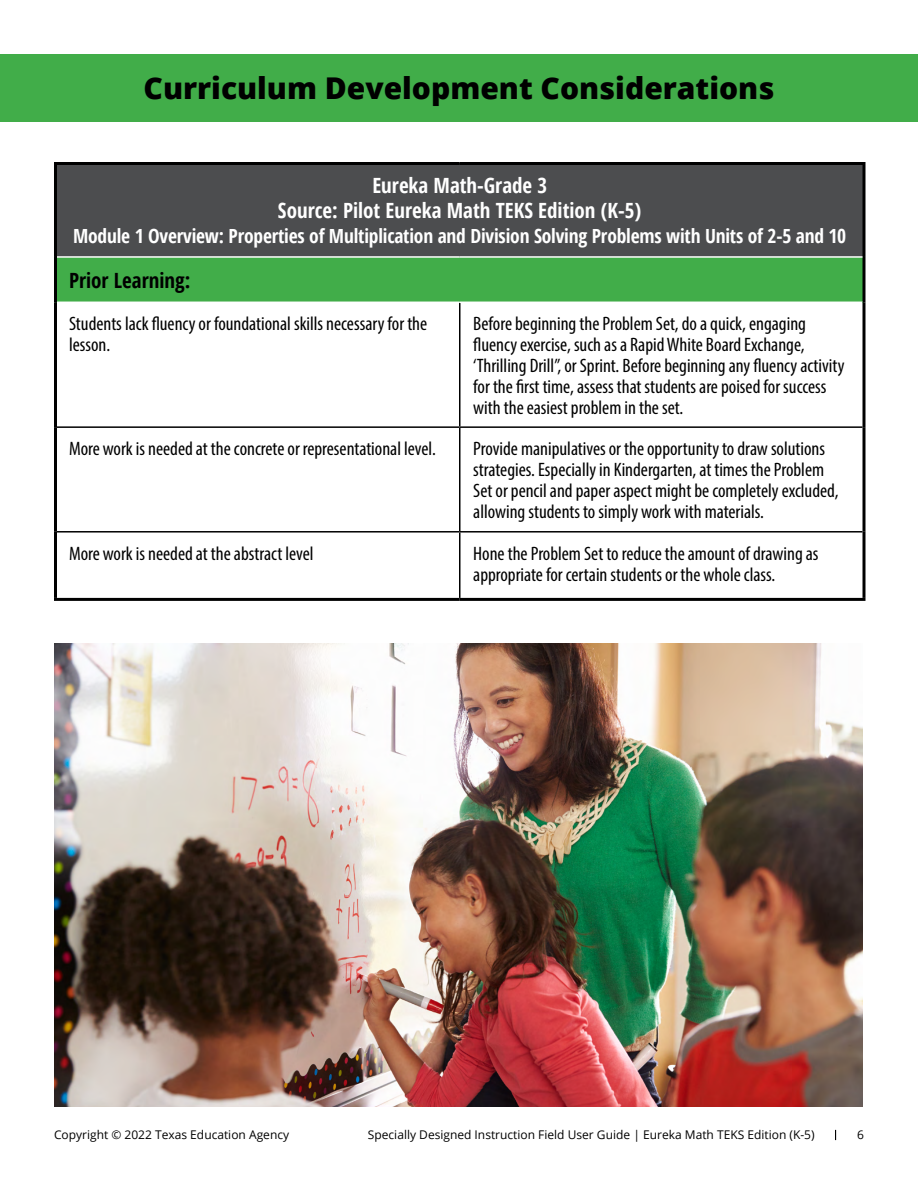
<style>
.page{position:relative;width:918px;height:1188px;background:#fff}
.page>*{position:absolute;margin:0;border:0;box-sizing:border-box;transform-origin:0 0}
.MAIN_HEADERS_-_TOC{font:800 30px "Open Sans";color:#000}
.t1{font:700 21px "Open Sans Condensed";color:#fff}
.t2{font:700 21px "Open Sans Condensed";color:#000}
.t3{font:condensed 19.5px/21px "Myriad Pro";color:#000}
.t4{font:700 19.5px "Open Sans Condensed";letter-spacing:-.01em;color:#fff}
.t5{font:12px "Open Sans";color:#000}
</style>
<div class="page">
<div style="left:0;top:54px;width:918px;height:68px;background:#41ad49"></div>
<div style="left:56px;top:164px;width:808px;height:93px;background:#4c4d4f"></div>
<div style="left:56px;top:257px;width:808px;height:45px;background:#41ad49"></div>
<svg style="left:862px;top:165px;width:4px;height:92px"></svg>
<svg style="left:862px;top:257px;width:4px;height:45px"></svg>
<hr style="left:57px;top:256px;width:403px;height:2px;background:#fff">
<hr style="left:460px;top:256px;width:402px;height:2px;background:#fff">
<hr style="left:54px;top:162px;width:406px;height:3px;background:#000">
<hr style="left:54px;top:165px;width:3px;height:92px;background:#000">
<hr style="left:460px;top:162px;width:406px;height:3px;background:#000">
<hr style="left:54px;top:257px;width:3px;height:45px;background:#000">
<hr style="left:54px;top:302px;width:3px;height:125px;background:#000">
<hr style="left:54px;top:427px;width:3px;height:105px;background:#000">
<hr style="left:54px;top:532px;width:3px;height:66px;background:#000">
<hr style="left:459px;top:303px;width:1px;height:123px;background:#000">
<hr style="left:57px;top:426px;width:403px;height:2px;background:#000">
<hr style="left:460px;top:426px;width:402px;height:2px;background:#000">
<hr style="left:459px;top:428px;width:1px;height:103px;background:#000">
<hr style="left:57px;top:531px;width:403px;height:2px;background:#000">
<hr style="left:460px;top:531px;width:402px;height:2px;background:#000">
<hr style="left:459px;top:533px;width:1px;height:65px;background:#000">
<svg style="left:862px;top:302px;width:4px;height:125px"></svg>
<svg style="left:862px;top:427px;width:4px;height:105px"></svg>
<svg style="left:862px;top:532px;width:4px;height:66px"></svg>
<hr style="left:54px;top:598px;width:406px;height:3px;background:#000">
<hr style="left:460px;top:598px;width:406px;height:3px;background:#000">
<img style="left:54px;top:644px;width:808px;height:463px">
<p class="MAIN_HEADERS_-_TOC" style="left:144px;top:66px;width:632px">Curriculum Development Considerations</p>
<p class="t1" style="left:372px;top:171px;width:176px">Eureka Math-Grade 3</p>
<p class="t1" style="left:278px;top:196px;width:365px">Source: Pilot Eureka Math TEKS Edition (K-5)</p>
<p class="t4" style="left:73px;top:223px;width:775px">Module 1 Overview: Properties of Multiplication and Division Solving Problems with Units of 2-5 and 10</p>
<p class="t2" style="left:69px;top:265px;width:123px">Prior Learning:</p>
<p class="t3" style="left:69px;top:312px;width:360px">Students lack fluency or foundational skills necessary for the lesson.</p>
<p class="t3" style="left:473px;top:312px;width:373px">Before beginning the Problem Set, do a quick, engaging fluency exercise, such as a Rapid White Board Exchange, ‘Thrilling Drill”, or Sprint. Before beginning any fluency activity for the first time, assess that students are poised for success with the easiest problem in the set.</p>
<p class="t3" style="left:69px;top:438px;width:368px">More work is needed at the concrete or representational level.</p>
<p class="t3" style="left:473px;top:438px;width:367px">Provide manipulatives or the opportunity to draw solutions strategies. Especially in Kindergarten, at times the Problem Set or pencil and paper aspect might be completely excluded, allowing students to simply work with materials.</p>
<p class="t3" style="left:69px;top:543px;width:246px">More work is needed at the abstract level</p>
<p class="t3" style="left:473px;top:543px;width:347px">Hone the Problem Set to reduce the amount of drawing as appropriate for certain students or the whole class.</p>
<p class="t5" style="left:54px;top:1126px;width:237px">Copyright © 2022 Texas Education Agency</p>
<p class="t5" style="left:368px;top:1126px;width:448px">Specially Designed Instruction Field User Guide | Eureka Math TEKS Edition (K-5)</p>
<p class="t5" style="left:857px;top:1126px;width:8px">6</p>
</div>
